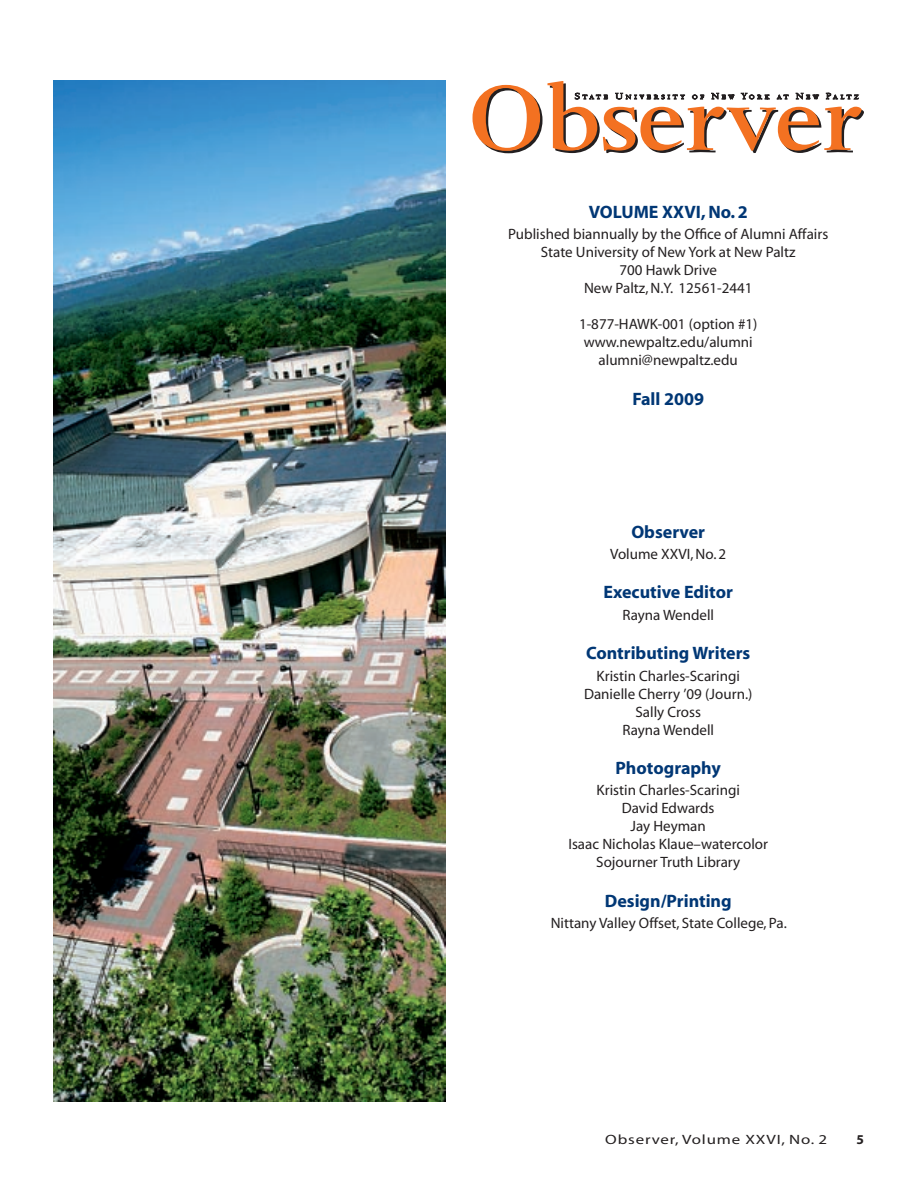
<style>
.page{position:relative;width:918px;height:1188px;background:#fff}
.page>*{position:absolute;margin:0;border:0;box-sizing:border-box;transform-origin:0 0}
.Credits_Header{font:700 18px "Myriad";color:#013775}
.Credits_Listings{font:15px "Myriad";color:#231f20}
.t1{font:13.5px "Myriad";letter-spacing:.05em;color:#231f20;scale:1.25 1}
.t2{font:700 13.5px "Myriad";color:#231f20}
</style>
<div class="page">
<svg style="left:472px;top:81px;width:392px;height:72px"></svg>
<img style="left:54px;top:81px;width:391px;height:1020px">
<p class="Credits_Header" style="left:589px;top:203px;width:160px">VOLUME XXVI, No. 2</p>
<p class="Credits_Listings" style="left:508px;top:227px;width:322px">Published biannually by the Office of Alumni Affairs</p>
<p class="Credits_Listings" style="left:541px;top:245px;width:256px">State University of New York at New Paltz</p>
<p class="Credits_Listings" style="left:620px;top:263px;width:99px">700 Hawk Drive</p>
<p class="Credits_Listings" style="left:584px;top:281px;width:170px">New Paltz, N.Y. 12561-2441</p>
<p class="Credits_Listings" style="left:579px;top:317px;width:180px">1-877-HAWK-001 (option #1)</p>
<p class="Credits_Listings" style="left:584px;top:335px;width:171px">www.newpaltz.edu/alumni</p>
<p class="Credits_Listings" style="left:599px;top:353px;width:141px">alumni@newpaltz.edu</p>
<p class="Credits_Header" style="left:632px;top:389px;width:73px">Fall 2009</p>
<p class="Credits_Header" style="left:631px;top:522px;width:75px">Observer</p>
<p class="Credits_Listings" style="left:610px;top:546px;width:117px">Volume XXVI, No. 2</p>
<p class="Credits_Header" style="left:604px;top:583px;width:131px">Executive Editor</p>
<p class="Credits_Listings" style="left:622px;top:607px;width:93px">Rayna Wendell</p>
<p class="Credits_Header" style="left:586px;top:644px;width:166px">Contributing Writers</p>
<p class="Credits_Listings" style="left:597px;top:668px;width:145px">Kristin Charles-Scaringi</p>
<p class="Credits_Listings" style="left:584px;top:686px;width:170px">Danielle Cherry ’09 (Journ.)</p>
<p class="Credits_Listings" style="left:635px;top:704px;width:67px">Sally Cross</p>
<p class="Credits_Listings" style="left:622px;top:722px;width:93px">Rayna Wendell</p>
<p class="Credits_Header" style="left:616px;top:759px;width:107px">Photography</p>
<p class="Credits_Listings" style="left:597px;top:783px;width:145px">Kristin Charles-Scaringi</p>
<p class="Credits_Listings" style="left:622px;top:801px;width:94px">David Edwards</p>
<p class="Credits_Listings" style="left:631px;top:819px;width:77px">Jay Heyman</p>
<p class="Credits_Listings" style="left:568px;top:837px;width:201px">Isaac Nicholas Klaue–watercolor</p>
<p class="Credits_Listings" style="left:596px;top:855px;width:146px">Sojourner Truth Library</p>
<p class="Credits_Header" style="left:605px;top:892px;width:128px">Design/Printing</p>
<p class="Credits_Listings" style="left:551px;top:916px;width:238px">Nittany Valley Offset, State College, Pa.</p>
<p class="t1" style="left:605px;top:1133px;width:179px">Observer, Volume XXVI, No. 2</p>
<p class="t2" style="left:857px;top:1133px;width:9px">5</p>
</div>
